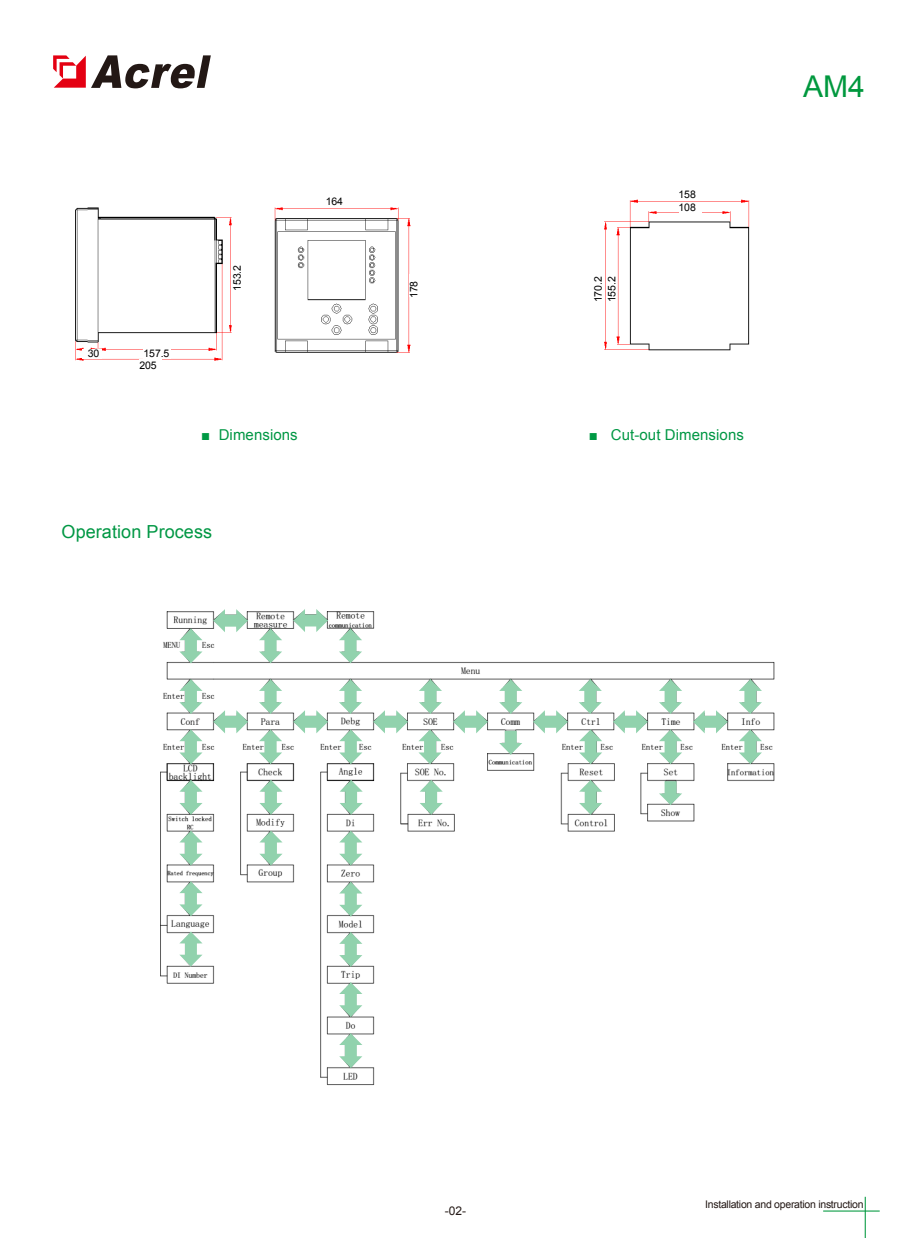
<style>
.page{position:relative;width:919px;height:1238px;background:#fff}
.page>*{position:absolute;margin:0;border:0;box-sizing:border-box;transform-origin:0 0}
.t1{font:30px "Arial";color:#00983e}
.t2{font:18px "Arial";letter-spacing:.005em;color:#009744}
.t3{font:15px "Arial";letter-spacing:.005em;color:#009744}
.t4{font:12px "Arial";color:#231815}
.t5{font:10.5px/13.4px "Arial";letter-spacing:-.01em;color:#000}
.t6{font:10.5px "Arial";letter-spacing:-.025em;color:#231815}
.s1{color:#094}
</style>
<div class="page">
<svg style="left:53px;top:55px;width:158px;height:33px"></svg>
<hr style="left:823px;top:1210px;width:56px;height:1px;background:#00983e">
<hr style="left:864px;top:1196px;width:1px;height:41px;background:#00983e">
<img style="left:160px;top:611px;width:615px;height:475px">
<div style="left:185px;top:638px;width:12px;height:15px;background:#91d2ad"></div>
<svg style="left:179px;top:628px;width:23px;height:12px"></svg>
<svg style="left:179px;top:651px;width:23px;height:12px"></svg>
<div style="left:223px;top:614px;width:15px;height:12px;background:#91d2ad"></div>
<svg style="left:213px;top:609px;width:12px;height:23px"></svg>
<svg style="left:236px;top:609px;width:12px;height:23px"></svg>
<div style="left:223px;top:715px;width:15px;height:12px;background:#91d2ad"></div>
<svg style="left:213px;top:710px;width:12px;height:23px"></svg>
<svg style="left:236px;top:710px;width:12px;height:23px"></svg>
<div style="left:303px;top:715px;width:15px;height:12px;background:#91d2ad"></div>
<svg style="left:293px;top:710px;width:12px;height:23px"></svg>
<svg style="left:316px;top:710px;width:12px;height:23px"></svg>
<div style="left:383px;top:715px;width:15px;height:12px;background:#91d2ad"></div>
<svg style="left:373px;top:710px;width:12px;height:23px"></svg>
<svg style="left:396px;top:710px;width:12px;height:23px"></svg>
<div style="left:463px;top:715px;width:14px;height:12px;background:#91d2ad"></div>
<svg style="left:453px;top:710px;width:12px;height:23px"></svg>
<svg style="left:476px;top:710px;width:11px;height:23px"></svg>
<div style="left:543px;top:715px;width:14px;height:12px;background:#91d2ad"></div>
<svg style="left:533px;top:710px;width:12px;height:23px"></svg>
<svg style="left:556px;top:710px;width:11px;height:23px"></svg>
<div style="left:623px;top:715px;width:14px;height:12px;background:#91d2ad"></div>
<svg style="left:613px;top:710px;width:11px;height:23px"></svg>
<svg style="left:636px;top:710px;width:11px;height:23px"></svg>
<div style="left:703px;top:715px;width:14px;height:12px;background:#91d2ad"></div>
<svg style="left:693px;top:710px;width:11px;height:23px"></svg>
<svg style="left:716px;top:710px;width:11px;height:23px"></svg>
<div style="left:303px;top:614px;width:15px;height:12px;background:#91d2ad"></div>
<svg style="left:293px;top:609px;width:12px;height:23px"></svg>
<svg style="left:316px;top:609px;width:12px;height:23px"></svg>
<div style="left:344px;top:638px;width:12px;height:15px;background:#91d2ad"></div>
<svg style="left:339px;top:628px;width:23px;height:12px"></svg>
<svg style="left:339px;top:651px;width:23px;height:12px"></svg>
<div style="left:264px;top:638px;width:12px;height:15px;background:#91d2ad"></div>
<svg style="left:259px;top:628px;width:23px;height:12px"></svg>
<svg style="left:259px;top:651px;width:23px;height:12px"></svg>
<div style="left:264px;top:689px;width:12px;height:14px;background:#91d2ad"></div>
<svg style="left:259px;top:679px;width:23px;height:12px"></svg>
<svg style="left:259px;top:702px;width:23px;height:11px"></svg>
<div style="left:185px;top:689px;width:12px;height:14px;background:#91d2ad"></div>
<svg style="left:179px;top:679px;width:23px;height:12px"></svg>
<svg style="left:179px;top:702px;width:23px;height:11px"></svg>
<div style="left:344px;top:689px;width:12px;height:14px;background:#91d2ad"></div>
<svg style="left:339px;top:679px;width:23px;height:12px"></svg>
<svg style="left:339px;top:702px;width:23px;height:11px"></svg>
<div style="left:424px;top:689px;width:12px;height:14px;background:#91d2ad"></div>
<svg style="left:419px;top:679px;width:23px;height:12px"></svg>
<svg style="left:419px;top:702px;width:23px;height:11px"></svg>
<div style="left:504px;top:689px;width:12px;height:14px;background:#91d2ad"></div>
<svg style="left:499px;top:679px;width:23px;height:12px"></svg>
<svg style="left:499px;top:702px;width:23px;height:11px"></svg>
<div style="left:504px;top:730px;width:12px;height:14px;background:#91d2ad"></div>
<svg style="left:499px;top:743px;width:23px;height:11px"></svg>
<div style="left:664px;top:781px;width:12px;height:14px;background:#91d2ad"></div>
<svg style="left:659px;top:793px;width:23px;height:12px"></svg>
<div style="left:584px;top:689px;width:12px;height:14px;background:#91d2ad"></div>
<svg style="left:578px;top:679px;width:23px;height:12px"></svg>
<svg style="left:578px;top:702px;width:23px;height:11px"></svg>
<div style="left:744px;top:689px;width:12px;height:14px;background:#91d2ad"></div>
<svg style="left:738px;top:679px;width:24px;height:12px"></svg>
<svg style="left:738px;top:702px;width:24px;height:11px"></svg>
<div style="left:744px;top:739px;width:12px;height:15px;background:#91d2ad"></div>
<svg style="left:738px;top:729px;width:24px;height:12px"></svg>
<svg style="left:738px;top:752px;width:24px;height:12px"></svg>
<div style="left:664px;top:739px;width:12px;height:15px;background:#91d2ad"></div>
<svg style="left:659px;top:729px;width:23px;height:12px"></svg>
<svg style="left:659px;top:752px;width:23px;height:12px"></svg>
<div style="left:584px;top:739px;width:12px;height:15px;background:#91d2ad"></div>
<svg style="left:579px;top:729px;width:23px;height:12px"></svg>
<svg style="left:579px;top:752px;width:23px;height:12px"></svg>
<div style="left:424px;top:739px;width:12px;height:15px;background:#91d2ad"></div>
<svg style="left:418px;top:729px;width:23px;height:12px"></svg>
<svg style="left:418px;top:752px;width:23px;height:12px"></svg>
<div style="left:345px;top:739px;width:12px;height:15px;background:#91d2ad"></div>
<svg style="left:339px;top:729px;width:23px;height:12px"></svg>
<svg style="left:339px;top:752px;width:23px;height:12px"></svg>
<div style="left:264px;top:739px;width:12px;height:15px;background:#91d2ad"></div>
<svg style="left:259px;top:729px;width:23px;height:12px"></svg>
<svg style="left:259px;top:752px;width:23px;height:12px"></svg>
<div style="left:185px;top:739px;width:12px;height:15px;background:#91d2ad"></div>
<svg style="left:179px;top:729px;width:23px;height:12px"></svg>
<svg style="left:179px;top:752px;width:23px;height:12px"></svg>
<div style="left:185px;top:790px;width:12px;height:14px;background:#91d2ad"></div>
<svg style="left:179px;top:780px;width:23px;height:11px"></svg>
<svg style="left:179px;top:803px;width:23px;height:11px"></svg>
<div style="left:185px;top:840px;width:12px;height:15px;background:#91d2ad"></div>
<svg style="left:179px;top:830px;width:23px;height:12px"></svg>
<svg style="left:179px;top:853px;width:23px;height:12px"></svg>
<div style="left:185px;top:891px;width:12px;height:14px;background:#91d2ad"></div>
<svg style="left:179px;top:881px;width:23px;height:12px"></svg>
<svg style="left:179px;top:904px;width:23px;height:11px"></svg>
<div style="left:185px;top:941px;width:12px;height:15px;background:#91d2ad"></div>
<svg style="left:179px;top:931px;width:23px;height:12px"></svg>
<svg style="left:179px;top:954px;width:23px;height:12px"></svg>
<div style="left:345px;top:840px;width:12px;height:15px;background:#91d2ad"></div>
<svg style="left:339px;top:830px;width:23px;height:12px"></svg>
<svg style="left:339px;top:853px;width:23px;height:12px"></svg>
<div style="left:345px;top:891px;width:12px;height:15px;background:#91d2ad"></div>
<svg style="left:339px;top:881px;width:23px;height:12px"></svg>
<svg style="left:339px;top:904px;width:23px;height:12px"></svg>
<div style="left:345px;top:942px;width:12px;height:14px;background:#91d2ad"></div>
<svg style="left:339px;top:932px;width:23px;height:11px"></svg>
<svg style="left:339px;top:955px;width:23px;height:11px"></svg>
<div style="left:345px;top:992px;width:12px;height:14px;background:#91d2ad"></div>
<svg style="left:339px;top:982px;width:23px;height:11px"></svg>
<svg style="left:339px;top:1005px;width:23px;height:11px"></svg>
<div style="left:345px;top:1043px;width:12px;height:14px;background:#91d2ad"></div>
<svg style="left:339px;top:1033px;width:23px;height:11px"></svg>
<svg style="left:339px;top:1056px;width:23px;height:11px"></svg>
<div style="left:265px;top:840px;width:12px;height:15px;background:#91d2ad"></div>
<svg style="left:259px;top:830px;width:23px;height:12px"></svg>
<svg style="left:259px;top:853px;width:23px;height:12px"></svg>
<div style="left:265px;top:790px;width:12px;height:14px;background:#91d2ad"></div>
<svg style="left:259px;top:780px;width:23px;height:11px"></svg>
<svg style="left:259px;top:803px;width:23px;height:11px"></svg>
<div style="left:345px;top:790px;width:12px;height:14px;background:#91d2ad"></div>
<svg style="left:339px;top:780px;width:23px;height:11px"></svg>
<svg style="left:339px;top:803px;width:23px;height:11px"></svg>
<div style="left:425px;top:790px;width:12px;height:14px;background:#91d2ad"></div>
<svg style="left:419px;top:780px;width:23px;height:11px"></svg>
<svg style="left:419px;top:803px;width:23px;height:11px"></svg>
<div style="left:584px;top:790px;width:12px;height:14px;background:#91d2ad"></div>
<svg style="left:579px;top:780px;width:23px;height:11px"></svg>
<svg style="left:579px;top:803px;width:23px;height:11px"></svg>
<div style="left:664px;top:689px;width:12px;height:14px;background:#91d2ad"></div>
<svg style="left:659px;top:679px;width:23px;height:12px"></svg>
<svg style="left:659px;top:702px;width:23px;height:11px"></svg>
<img style="left:75px;top:207px;width:336px;height:154px">
<img style="left:604px;top:199px;width:146px;height:152px">
<div style="left:139px;top:359px;width:23px;height:11px;background:#fff"></div>
<div style="left:232px;top:263px;width:11px;height:23px;background:#fff"></div>
<div style="left:327px;top:197px;width:22px;height:11px;background:#fff"></div>
<div style="left:679px;top:190px;width:23px;height:10px;background:#fff"></div>
<div style="left:679px;top:202px;width:23px;height:10px;background:#fff"></div>
<div style="left:409px;top:274px;width:11px;height:22px;background:#fff"></div>
<div style="left:606px;top:274px;width:10px;height:22px;background:#fff"></div>
<div style="left:144px;top:349px;width:27px;height:9px;background:#fff"></div>
<div style="left:82px;top:349px;width:20px;height:9px;background:#fff"></div>
<p class="t5" style="left:88px;top:348px;width:13px">30</p>
<p class="t5" style="left:143px;top:348px;width:27px">157.5</p>
<p class="t5" style="left:139px;top:359px;width:19px">205</p>
<p class="t5" style="left:231px;top:291px;width:27px;rotate:-90deg">153.2</p>
<p class="t5" style="left:326px;top:196px;width:19px">164</p>
<p class="t5" style="left:678px;top:188px;width:19px">158<br>108</p>
<p class="t5" style="left:408px;top:298px;width:19px;rotate:-90deg">178</p>
<p class="t5" style="left:592px;top:302px;width:27px;line-height:13.8px;rotate:-90deg">170.2<br>155.2</p>
<h3 class="t3" style="left:201px;top:429px;width:98px"><span class="s1">■</span> Dimensions</h3>
<h3 class="t3" style="left:589px;top:429px;width:156px"><span class="s1">■</span> Cut-out Dimensions</h3>
<h2 class="t2" style="left:62px;top:525px;width:152px">Operation Process</h2>
<h1 class="t1" style="left:803px;top:76px;width:63px">AM4</h1>
<p class="t4" style="left:445px;top:1206px;width:23px">-02-</p>
<p class="t6" style="left:705px;top:1200px;width:160px">Installation and operation instruction</p>
</div>
